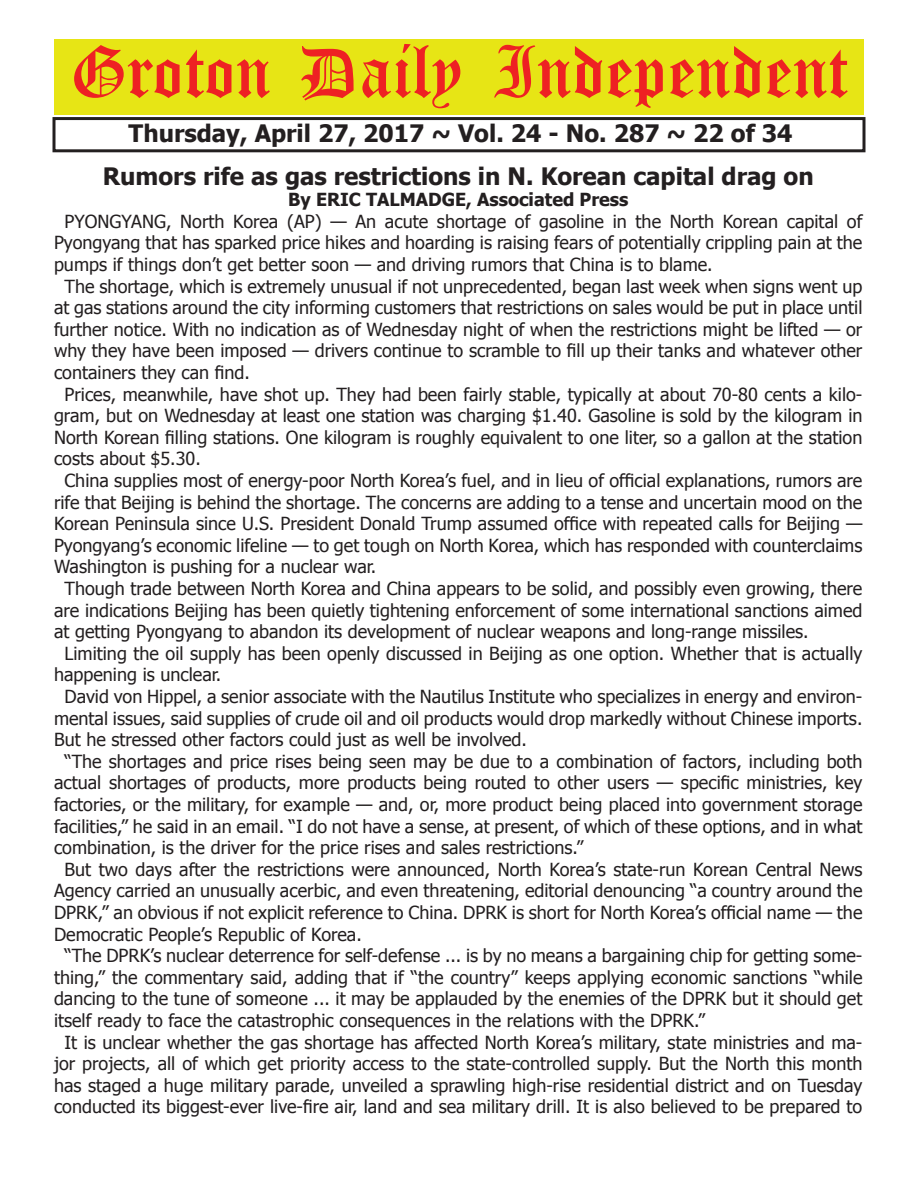
<style>
.page{position:relative;width:918px;height:1188px;background:#fff}
.page>*{position:absolute;margin:0;border:0;box-sizing:border-box;transform-origin:0 0}
.t1{font:54px "Old English Five";color:#ee2123}
.t2{font:700 24px/42.6px "Tahoma";color:#231f20;text-align:center}
.t3{font:18px "Tahoma";color:#231f20}
.t4{font:700 18px "Tahoma";color:#231f20}
</style>
<div class="page">
<div style="left:52px;top:117px;width:814px;height:35px;border:3px solid #231f20"></div>
<div style="left:54px;top:40px;width:810px;height:75px;background:#e7e515"></div>
<h1 class="t1" style="left:70px;top:47px;width:779px">Groton Daily Independent</h1>
<h2 class="t2" style="left:103px;top:111px;width:712px">Thursday, April 27, 2017 ~ Vol. 24 - No. 287 ~ 22 of 34<br>Rumors rife as gas restrictions in N. Korean capital drag on</h2>
<p class="t4" style="left:288px;top:187px;width:342px">By ERIC TALMADGE, Associated Press</p>
<p class="t3" style="left:64px;top:209px;width:799px">PYONGYANG, North Korea (AP) — An acute shortage of gasoline in the North Korean capital of</p>
<p class="t3" style="left:54px;top:231px;width:810px">Pyongyang that has sparked price hikes and hoarding is raising fears of potentially crippling pain at the</p>
<p class="t3" style="left:54px;top:252px;width:660px">pumps if things don’t get better soon — and driving rumors that China is to blame.</p>
<p class="t3" style="left:64px;top:274px;width:799px">The shortage, which is extremely unusual if not unprecedented, began last week when signs went up</p>
<p class="t3" style="left:54px;top:296px;width:810px">at gas stations around the city informing customers that restrictions on sales would be put in place until</p>
<p class="t3" style="left:54px;top:317px;width:810px">further notice. With no indication as of Wednesday night of when the restrictions might be lifted — or</p>
<p class="t3" style="left:54px;top:339px;width:810px">why they have been imposed — drivers continue to scramble to fill up their tanks and whatever other</p>
<p class="t3" style="left:54px;top:360px;width:197px">containers they can find.</p>
<p class="t3" style="left:64px;top:382px;width:799px">Prices, meanwhile, have shot up. They had been fairly stable, typically at about 70-80 cents a kilo-</p>
<p class="t3" style="left:54px;top:404px;width:810px">gram, but on Wednesday at least one station was charging $1.40. Gasoline is sold by the kilogram in</p>
<p class="t3" style="left:54px;top:425px;width:810px">North Korean filling stations. One kilogram is roughly equivalent to one liter, so a gallon at the station</p>
<p class="t3" style="left:54px;top:447px;width:148px">costs about $5.30.</p>
<p class="t3" style="left:64px;top:468px;width:799px">China supplies most of energy-poor North Korea’s fuel, and in lieu of official explanations, rumors are</p>
<p class="t3" style="left:54px;top:490px;width:810px">rife that Beijing is behind the shortage. The concerns are adding to a tense and uncertain mood on the</p>
<p class="t3" style="left:54px;top:512px;width:810px">Korean Peninsula since U.S. President Donald Trump assumed office with repeated calls for Beijing —</p>
<p class="t3" style="left:54px;top:533px;width:810px">Pyongyang’s economic lifeline — to get tough on North Korea, which has responded with counterclaims</p>
<p class="t3" style="left:54px;top:555px;width:324px">Washington is pushing for a nuclear war.</p>
<p class="t3" style="left:64px;top:576px;width:799px">Though trade between North Korea and China appears to be solid, and possibly even growing, there</p>
<p class="t3" style="left:54px;top:598px;width:810px">are indications Beijing has been quietly tightening enforcement of some international sanctions aimed</p>
<p class="t3" style="left:54px;top:620px;width:756px">at getting Pyongyang to abandon its development of nuclear weapons and long-range missiles.</p>
<p class="t3" style="left:64px;top:641px;width:799px">Limiting the oil supply has been openly discussed in Beijing as one option. Whether that is actually</p>
<p class="t3" style="left:54px;top:663px;width:169px">happening is unclear.</p>
<p class="t3" style="left:64px;top:684px;width:799px">David von Hippel, a senior associate with the Nautilus Institute who specializes in energy and environ-</p>
<p class="t3" style="left:54px;top:706px;width:810px">mental issues, said supplies of crude oil and oil products would drop markedly without Chinese imports.</p>
<p class="t3" style="left:54px;top:728px;width:475px">But he stressed other factors could just as well be involved.</p>
<p class="t3" style="left:64px;top:749px;width:799px">“The shortages and price rises being seen may be due to a combination of factors, including both</p>
<p class="t3" style="left:54px;top:771px;width:810px">actual shortages of products, more products being routed to other users — specific ministries, key</p>
<p class="t3" style="left:54px;top:792px;width:810px">factories, or the military, for example — and, or, more product being placed into government storage</p>
<p class="t3" style="left:54px;top:814px;width:810px">facilities,” he said in an email. “I do not have a sense, at present, of which of these options, and in what</p>
<p class="t3" style="left:54px;top:836px;width:531px">combination, is the driver for the price rises and sales restrictions.”</p>
<p class="t3" style="left:64px;top:857px;width:799px">But two days after the restrictions were announced, North Korea’s state-run Korean Central News</p>
<p class="t3" style="left:54px;top:879px;width:810px">Agency carried an unusually acerbic, and even threatening, editorial denouncing “a country around the</p>
<p class="t3" style="left:54px;top:900px;width:810px">DPRK,” an obvious if not explicit reference to China. DPRK is short for North Korea’s official name — the</p>
<p class="t3" style="left:54px;top:922px;width:309px">Democratic People’s Republic of Korea.</p>
<p class="t3" style="left:64px;top:944px;width:799px">“The DPRK’s nuclear deterrence for self-defense ... is by no means a bargaining chip for getting some-</p>
<p class="t3" style="left:54px;top:965px;width:810px">thing,” the commentary said, adding that if “the country” keeps applying economic sanctions “while</p>
<p class="t3" style="left:54px;top:987px;width:810px">dancing to the tune of someone ... it may be applauded by the enemies of the DPRK but it should get</p>
<p class="t3" style="left:54px;top:1008px;width:653px">itself ready to face the catastrophic consequences in the relations with the DPRK.”</p>
<p class="t3" style="left:64px;top:1030px;width:799px">It is unclear whether the gas shortage has affected North Korea’s military, state ministries and ma-</p>
<p class="t3" style="left:54px;top:1052px;width:810px">jor projects, all of which get priority access to the state-controlled supply. But the North this month</p>
<p class="t3" style="left:54px;top:1073px;width:810px">has staged a huge military parade, unveiled a sprawling high-rise residential district and on Tuesday</p>
<p class="t3" style="left:54px;top:1095px;width:810px">conducted its biggest-ever live-fire air, land and sea military drill. It is also believed to be prepared to</p>
</div>
